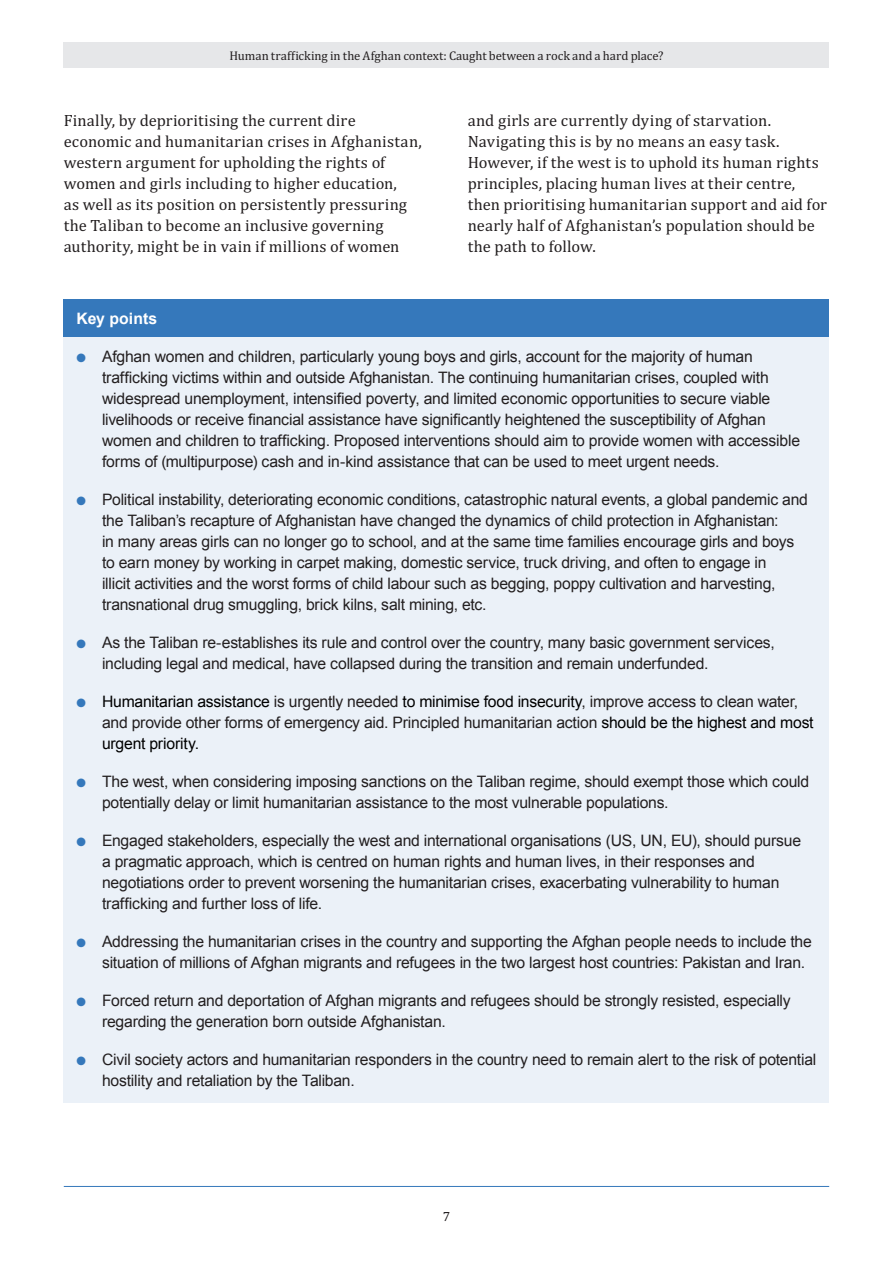
<style>
.page{position:relative;width:893px;height:1263px;background:#fff}
.page>*{position:absolute;margin:0;border:0;box-sizing:border-box;transform-origin:0 0}
.t1{font:16.5px/21px "Cambria";letter-spacing:.01em;color:#231f20}
.t2{font:15.75px/21px "Arial";letter-spacing:-.015em;color:#231f20}
.Box_Title{font:700 15.75px "Arial";letter-spacing:.005em;color:#fff}
.t3{font:13.5px "Cambria";color:#231f20}
.t4{font:12.75px "Cambria";letter-spacing:-.005em;color:#231f20}
.s1{color:#3578bb}
.s2{color:#000}
</style>
<div class="page">
<div style="left:64px;top:43px;width:765px;height:25px;background:#e6e7e9"></div>
<hr style="left:64px;top:1186px;width:765px;height:1px;background:#3578bb">
<div style="left:64px;top:299px;width:765px;height:41px;background:#3578bb"></div>
<div style="left:64px;top:337px;width:765px;height:146px;background:#ebf1f8"></div>
<div style="left:64px;top:480px;width:765px;height:146px;background:#ebf1f8"></div>
<div style="left:64px;top:623px;width:765px;height:62px;background:#ebf1f8"></div>
<div style="left:64px;top:682px;width:765px;height:83px;background:#ebf1f8"></div>
<div style="left:64px;top:762px;width:765px;height:62px;background:#ebf1f8"></div>
<div style="left:64px;top:821px;width:765px;height:104px;background:#ebf1f8"></div>
<div style="left:64px;top:922px;width:765px;height:62px;background:#ebf1f8"></div>
<div style="left:64px;top:981px;width:765px;height:62px;background:#ebf1f8"></div>
<div style="left:64px;top:1040px;width:765px;height:62px;background:#ebf1f8"></div>
<p class="t4" style="left:229px;top:48px;width:436px">Human trafficking in the Afghan context: Caught between a rock and a hard place?</p>
<p class="t1" style="left:64px;top:109px;width:359px">Finally, by deprioritising the current dire economic and humanitarian crises in Afghanistan, western argument for upholding the rights of women and girls including to higher education,<br>as well as its position on persistently pressuring the Taliban to become an inclusive governing authority, might be in vain if millions of women</p>
<p class="t1" style="left:468px;top:109px;width:361px">and girls are currently dying of starvation.<br>Navigating this is by no means an easy task.<br>However, if the west is to uphold its human rights principles, placing human lives at their centre, then prioritising humanitarian support and aid for nearly half of Afghanistan’s population should be the path to follow.</p>
<p class="Box_Title" style="left:77px;top:308px;width:82px">Key points</p>
<p class="t2" style="left:102px;top:346px;width:699px;text-indent:-26px"><span class="s1">●</span> Afghan women and children, particularly young boys and girls, account for the majority of human trafficking victims within and outside Afghanistan. The continuing humanitarian crises, coupled with widespread unemployment, intensified poverty, and limited economic opportunities to secure viable livelihoods or receive financial assistance have significantly heightened the susceptibility of Afghan women and children to trafficking. Proposed interventions should aim to provide women with accessible forms of (multipurpose) cash and in-kind assistance that can be used to meet urgent needs.</p>
<p class="t2" style="left:102px;top:489px;width:707px;text-indent:-26px"><span class="s1">●</span> Political instability, deteriorating economic conditions, catastrophic natural events, a global pandemic and the Taliban’s recapture of Afghanistan have changed the dynamics of child protection in Afghanistan:<br>in many areas girls can no longer go to school, and at the same time families encourage girls and boys to earn money by working in carpet making, domestic service, truck driving, and often to engage in<br>illicit activities and the worst forms of child labour such as begging, poppy cultivation and harvesting, transnational drug smuggling, brick kilns, salt mining, etc.</p>
<p class="t2" style="left:102px;top:632px;width:674px;text-indent:-26px"><span class="s1">●</span> As the Taliban re-establishes its rule and control over the country, many basic government services, including legal and medical, have collapsed during the transition and remain underfunded.</p>
<p class="t2" style="left:102px;top:691px;width:713px;text-indent:-26px"><span class="s1">●</span> <span class="s2">Humanitarian assistance</span> is urgently needed <span class="s2">to minimise food insecurity</span>, improve access to clean water, and provide other forms of emergency aid. Principled humanitarian action <span class="s2">should be the highest and most urgent priority.</span></p>
<p class="t2" style="left:102px;top:771px;width:709px;text-indent:-26px"><span class="s1">●</span> The west, when considering imposing sanctions on the Taliban regime, should exempt those which could potentially delay or limit humanitarian assistance to the most vulnerable populations.</p>
<p class="t2" style="left:102px;top:830px;width:701px;text-indent:-26px"><span class="s1">●</span> Engaged stakeholders, especially the west and international organisations (US, UN, EU), should pursue a pragmatic approach, which is centred on human rights and human lives, in their responses and negotiations order to prevent worsening the humanitarian crises, exacerbating vulnerability to human trafficking and further loss of life.</p>
<p class="t2" style="left:102px;top:931px;width:711px;text-indent:-26px"><span class="s1">●</span> Addressing the humanitarian crises in the country and supporting the Afghan people needs to include the situation of millions of Afghan migrants and refugees in the two largest host countries: Pakistan and Iran.</p>
<p class="t2" style="left:102px;top:990px;width:690px;text-indent:-26px"><span class="s1">●</span> Forced return and deportation of Afghan migrants and refugees should be strongly resisted, especially regarding the generation born outside Afghanistan.</p>
<p class="t2" style="left:102px;top:1049px;width:716px;text-indent:-26px"><span class="s1">●</span> Civil society actors and humanitarian responders in the country need to remain alert to the risk of potential hostility and retaliation by the Taliban.</p>
<p class="t3" style="left:443px;top:1208px;width:9px">7</p>
</div>
